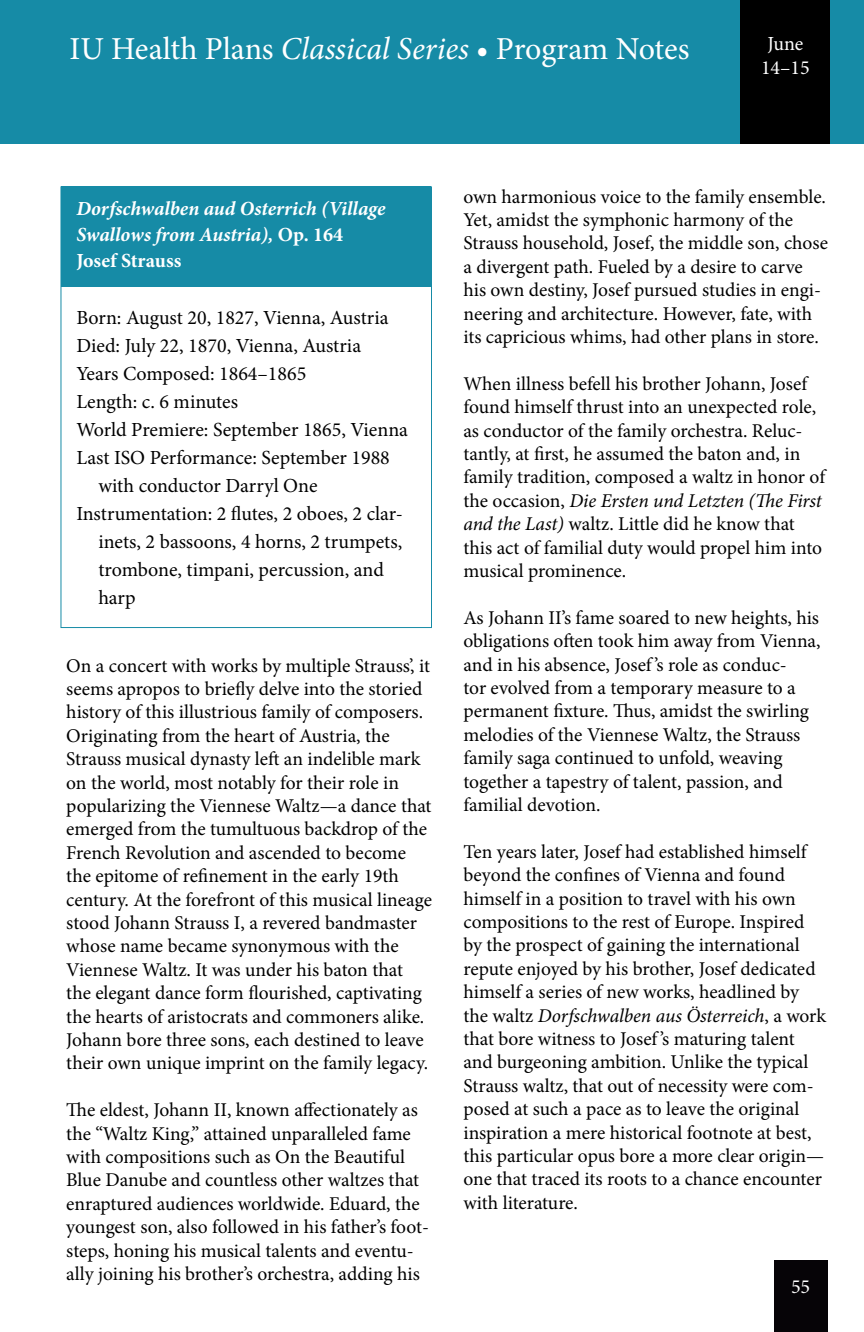
<style>
.page{position:relative;width:864px;height:1332px;background:#fff}
.page>*{position:absolute;margin:0;border:0;box-sizing:border-box;transform-origin:0 0}
.t1{font:32px "Minion Pro";letter-spacing:-.005em;color:#fff}
.t2{font:20px "Minion Pro";color:#000}
.t3{font:italic 700 20px/26px "Minion Pro";color:#fff}
.t4{font:20px/24px "Minion Pro";color:#fff;text-align:center}
.t5{font:19.6px/23.4px "Minion Pro";letter-spacing:-.005em;color:#000}
.s1{font-style:italic}
.s2{font-style:normal}
</style>
<div class="page">
<div style="left:0;top:0;width:864px;height:143px;background:#168ba6"></div>
<div style="left:740px;top:0;width:90px;height:143px;background:#000"></div>
<div style="left:774px;top:1260px;width:54px;height:72px;background:#060407"></div>
<div style="left:61px;top:187px;width:370px;height:100px;background:#168ba6"></div>
<h1 class="t1" style="left:69px;top:27px;width:622px">IU Health Plans <span class="s1">Classical Series</span> • Program Notes</h1>
<p class="t4" style="left:761px;top:32px;width:50px">June<br>14–15</p>
<p class="t3" style="left:76px;top:196px;width:311px">Dorfschwalben aud Osterrich (Village<br>Swallows from Austria), <span class="s2">Op. 164<br>Josef Strauss</span></p>
<p class="t2" style="left:76px;top:305px;width:314px">Born: August 20, 1827, Vienna, Austria</p>
<p class="t2" style="left:76px;top:333px;width:286px">Died: July 22, 1870, Vienna, Austria</p>
<p class="t2" style="left:76px;top:361px;width:232px">Years Composed: 1864–1865</p>
<p class="t2" style="left:76px;top:389px;width:163px">Length: c. 6 minutes</p>
<p class="t2" style="left:76px;top:417px;width:333px">World Premiere: September 1865, Vienna</p>
<p class="t2" style="left:76px;top:445px;width:315px">Last ISO Performance: September 1988</p>
<p class="t2" style="left:98px;top:473px;width:221px">with conductor Darryl One</p>
<p class="t2" style="left:76px;top:501px;width:328px">Instrumentation: 2 flutes, 2 oboes, 2 clar-</p>
<p class="t2" style="left:98px;top:529px;width:305px">inets, 2 bassoons, 4 horns, 2 trumpets,</p>
<p class="t2" style="left:98px;top:557px;width:287px">trombone, timpani, percussion, and</p>
<p class="t2" style="left:98px;top:585px;width:39px">harp</p>
<p class="t5" style="left:66px;top:654px;width:367px">On a concert with works by multiple Strauss’, it seems apropos to briefly delve into the storied history of this illustrious family of composers.<br>Originating from the heart of Austria, the Strauss musical dynasty left an indelible mark on the world, most notably for their role in popularizing the Viennese Waltz—a dance that emerged from the tumultuous backdrop of the French Revolution and ascended to become the epitome of refinement in the early 19th century. At the forefront of this musical lineage stood Johann Strauss I, a revered bandmaster whose name became synonymous with the Viennese Waltz. It was under his baton that the elegant dance form flourished, captivating the hearts of aristocrats and commoners alike.<br>Johann bore three sons, each destined to leave their own unique imprint on the family legacy.</p>
<p class="t5" style="left:66px;top:1098px;width:364px">The eldest, Johann II, known affectionately as the “Waltz King,” attained unparalleled fame with compositions such as On the Beautiful Blue Danube and countless other waltzes that enraptured audiences worldwide. Eduard, the youngest son, also followed in his father’s foot&shy;steps, honing his musical talents and eventu&shy;ally joining his brother’s orchestra, adding his</p>
<p class="t5" style="left:463px;top:185px;width:366px">own harmonious voice to the family ensemble.<br>Yet, amidst the symphonic harmony of the Strauss household, Josef, the middle son, chose a divergent path. Fueled by a desire to carve his own destiny, Josef pursued studies in engi&shy;neering and architecture. However, fate, with its capricious whims, had other plans in store.</p>
<p class="t5" style="left:463px;top:372px;width:363px">When illness befell his brother Johann, Josef found himself thrust into an unexpected role, as conductor of the family orchestra. Reluc&shy;tantly, at first, he assumed the baton and, in family tradition, composed a waltz in honor of the occasion, <span class="s1">Die Ersten und Letzten (The First and the Last)</span> waltz. Little did he know that this act of familial duty would propel him into musical prominence.</p>
<p class="t5" style="left:463px;top:606px;width:359px">As Johann II’s fame soared to new heights, his obligations often took him away from Vienna, and in his absence, Josef ’s role as conduc-<br>tor evolved from a temporary measure to a permanent fixture. Thus, amidst the swirling melodies of the Viennese Waltz, the Strauss family saga continued to unfold, weaving together a tapestry of talent, passion, and familial devotion.</p>
<p class="t5" style="left:463px;top:840px;width:364px">Ten years later, Josef had established himself beyond the confines of Vienna and found himself in a position to travel with his own compositions to the rest of Europe. Inspired by the prospect of gaining the international repute enjoyed by his brother, Josef dedicated himself a series of new works, headlined by the waltz <span class="s1">Dorfschwalben aus Österreich</span>, a work that bore witness to Josef ’s maturing talent and burgeoning ambition. Unlike the typical Strauss waltz, that out of necessity were com&shy;posed at such a pace as to leave the original inspiration a mere historical footnote at best, this particular opus bore a more clear origin— one that traced its roots to a chance encounter with literature.</p>
<p class="t4" style="left:791px;top:1275px;width:21px">55</p>
</div>
